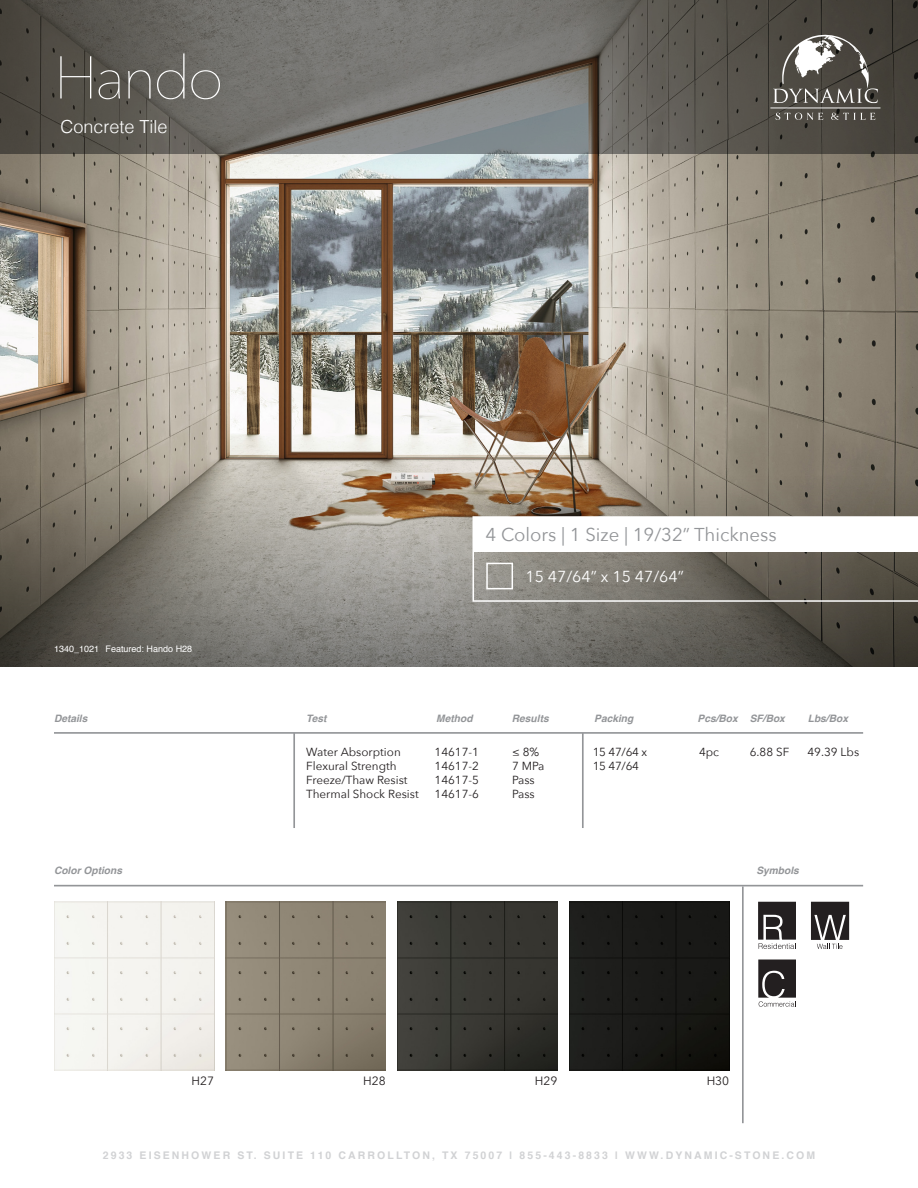
<style>
.page{position:relative;width:918px;height:1188px;background:#fff}
.page>*{position:absolute;margin:0;border:0;box-sizing:border-box;transform-origin:0 0}
.t1{font:200 59.55px "Avenir Next";letter-spacing:-.05em;color:#fff}
.Color_Text{font:18.6px "Avenir Next";color:#939598}
.t2{font:300 18px "Helvetica";color:#fff}
.Color_Text-2{font:15.9px "Avenir Next";color:#fff}
.COLOR_NAME{font:12px "Avenir Next";color:#231f20}
.t3{font:11.7px "Avenir Next";color:#231f20}
.t4{font:700 10.5px "Helvetica";letter-spacing:.2em;color:#d1d2d4}
.t5{font:italic 700 10.2px "Helvetica";color:#939598}
.captions{font:9px "Helvetica";color:#fff}
</style>
<div class="page">
<hr style="left:582px;top:733px;width:2px;height:95px;background:#939598">
<hr style="left:742px;top:886px;width:2px;height:237px;background:#939598">
<hr style="left:54px;top:732px;width:809px;height:2px;background:#939598">
<hr style="left:293px;top:733px;width:2px;height:95px;background:#939598">
<hr style="left:54px;top:885px;width:809px;height:1px;background:#939598">
<img style="left:0;top:154px;width:918px;height:322px">
<svg style="left:0;top:0;width:918px;height:154px;background:#65635e"></svg>
<svg style="left:0;top:476px;width:918px;height:190px;background:#7f796f"></svg>
<svg style="left:776px;top:113px;width:47px;height:7px"></svg>
<svg style="left:831px;top:113px;width:44px;height:7px"></svg>
<svg style="left:773px;top:34px;width:105px;height:69px"></svg>
<hr style="left:770px;top:107px;width:111px;height:1px;background:#fff">
<svg style="left:472px;top:516px;width:446px;height:86px"></svg>
<svg style="left:758px;top:902px;width:38px;height:47px"></svg>
<svg style="left:758px;top:960px;width:38px;height:47px"></svg>
<svg style="left:811px;top:902px;width:38px;height:47px"></svg>
<div style="left:486px;top:563px;width:27px;height:26px;border:2px solid #fff"></div>
<img style="left:54px;top:902px;width:160px;height:168px">
<img style="left:226px;top:902px;width:160px;height:168px">
<img style="left:397px;top:902px;width:161px;height:168px">
<img style="left:569px;top:902px;width:160px;height:168px">
<p class="t1" style="left:54px;top:28px;width:171px">Hando</p>
<p class="t2" style="left:60px;top:111px;width:109px">Concrete Tile</p>
<p class="captions" style="left:54px;top:642px;width:47px">1340_1021</p>
<p class="captions" style="left:106px;top:642px;width:88px">Featured: Hando H28</p>
<p class="Color_Text" style="left:486px;top:519px;width:293px">4 Colors | 1 Size | 19/32” Thickness</p>
<p class="Color_Text-2" style="left:526px;top:563px;width:160px">15 47/64” x 15 47/64”</p>
<p class="t5" style="left:54px;top:710px;width:35px">Details</p>
<p class="t5" style="left:306px;top:710px;width:22px">Test</p>
<p class="t5" style="left:512px;top:710px;width:38px">Results</p>
<p class="t5" style="left:594px;top:710px;width:41px">Packing</p>
<p class="t5" style="left:698px;top:710px;width:42px">Pcs/Box</p>
<p class="t5" style="left:750px;top:710px;width:37px">SF/Box</p>
<p class="t5" style="left:808px;top:710px;width:42px">Lbs/Box</p>
<p class="t5" style="left:436px;top:710px;width:38px">Method</p>
<p class="t3" style="left:306px;top:742px;width:96px">Water Absorption</p>
<p class="t3" style="left:699px;top:742px;width:22px">4pc</p>
<p class="t3" style="left:750px;top:742px;width:41px">6.88 SF</p>
<p class="t3" style="left:808px;top:742px;width:53px">49.39 Lbs</p>
<p class="t3" style="left:306px;top:756px;width:92px">Flexural Strength</p>
<p class="t3" style="left:306px;top:770px;width:103px">Freeze/Thaw Resist</p>
<p class="t3" style="left:306px;top:784px;width:114px">Thermal Shock Resist</p>
<p class="t3" style="left:512px;top:742px;width:29px">≤ 8%</p>
<p class="t3" style="left:512px;top:756px;width:34px">7 MPa</p>
<p class="t3" style="left:512px;top:770px;width:24px">Pass</p>
<p class="t3" style="left:512px;top:784px;width:24px">Pass</p>
<p class="t3" style="left:593px;top:742px;width:56px">15 47/64 x</p>
<p class="t3" style="left:593px;top:756px;width:48px">15 47/64</p>
<p class="t3" style="left:435px;top:742px;width:46px">14617-1</p>
<p class="t3" style="left:435px;top:756px;width:46px">14617-2</p>
<p class="t3" style="left:435px;top:770px;width:46px">14617-5</p>
<p class="t3" style="left:435px;top:784px;width:46px">14617-6</p>
<p class="t5" style="left:54px;top:862px;width:70px">Color Options</p>
<p class="t5" style="left:756px;top:862px;width:44px">Symbols</p>
<p class="COLOR_NAME" style="left:192px;top:1070px;width:24px">H27</p>
<p class="COLOR_NAME" style="left:363px;top:1070px;width:24px">H28</p>
<p class="COLOR_NAME" style="left:535px;top:1070px;width:24px">H29</p>
<p class="COLOR_NAME" style="left:707px;top:1070px;width:24px">H30</p>
<p class="t4" style="left:103px;top:1147px;width:714px">2933 EISENHOWER ST. SUITE 110 CARROLLTON, TX 75007 | 855-443-8833 | WWW.DYNAMIC-STONE.COM</p>
</div>
